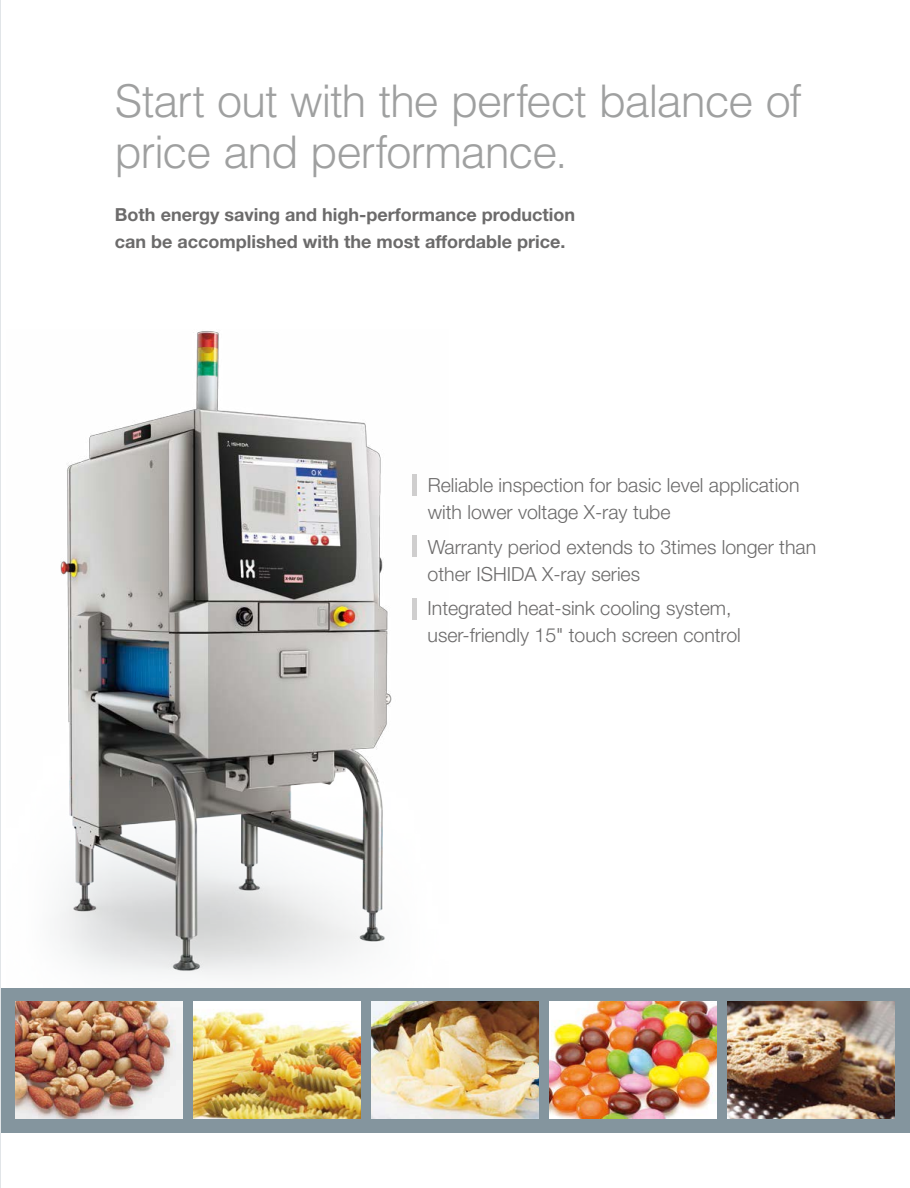
<style>
.page{position:relative;width:910px;height:1188px;background:#fff}
.page>*{position:absolute;margin:0;border:0;box-sizing:border-box;transform-origin:0 0}
.t1{font:300 45px/51px "Helvetica LT Std";letter-spacing:-.03em;color:#9fa0a0}
.t2{font:300 19.5px/27px "Helvetica Neue LT Std";color:#6c6b6b}
.t3{font:700 18px/27px "Helvetica Neue LT Std";color:#6c6b6b}
</style>
<div class="page">
<img style="left:57px;top:331px;width:356px;height:644px">
<div style="left:0;top:988px;width:909px;height:145px;background:#84959e"></div>
<img style="left:16px;top:1002px;width:167px;height:117px">
<img style="left:193px;top:1002px;width:168px;height:117px">
<img style="left:371px;top:1002px;width:167px;height:117px">
<img style="left:549px;top:1002px;width:167px;height:117px">
<img style="left:727px;top:1002px;width:167px;height:117px">
<hr style="left:413px;top:474px;width:4px;height:22px;background:#cfcece">
<hr style="left:413px;top:535px;width:4px;height:22px;background:#cfcece">
<hr style="left:413px;top:598px;width:4px;height:22px;background:#cfcece">
<img style="left:0;top:0;width:1px;height:1188px">
<h1 class="t1" style="left:114px;top:76px;width:689px">Start out with the perfect balance of price and performance.</h1>
<p class="t3" style="left:115px;top:201px;width:462px">Both energy saving and high-performance production can be accomplished with the most affordable price.</p>
<p class="t2" style="left:427px;top:471px;width:373px">Reliable inspection for basic level application with lower voltage -X ray tube</p>
<p class="t2" style="left:427px;top:533px;width:390px">Warranty period extends to 3times longer than other ISHIDA -X ray series</p>
<p class="t2" style="left:427px;top:594px;width:315px">Integrated heat-sink cooling system, user-friendly 15" touch screen control</p>
</div>
